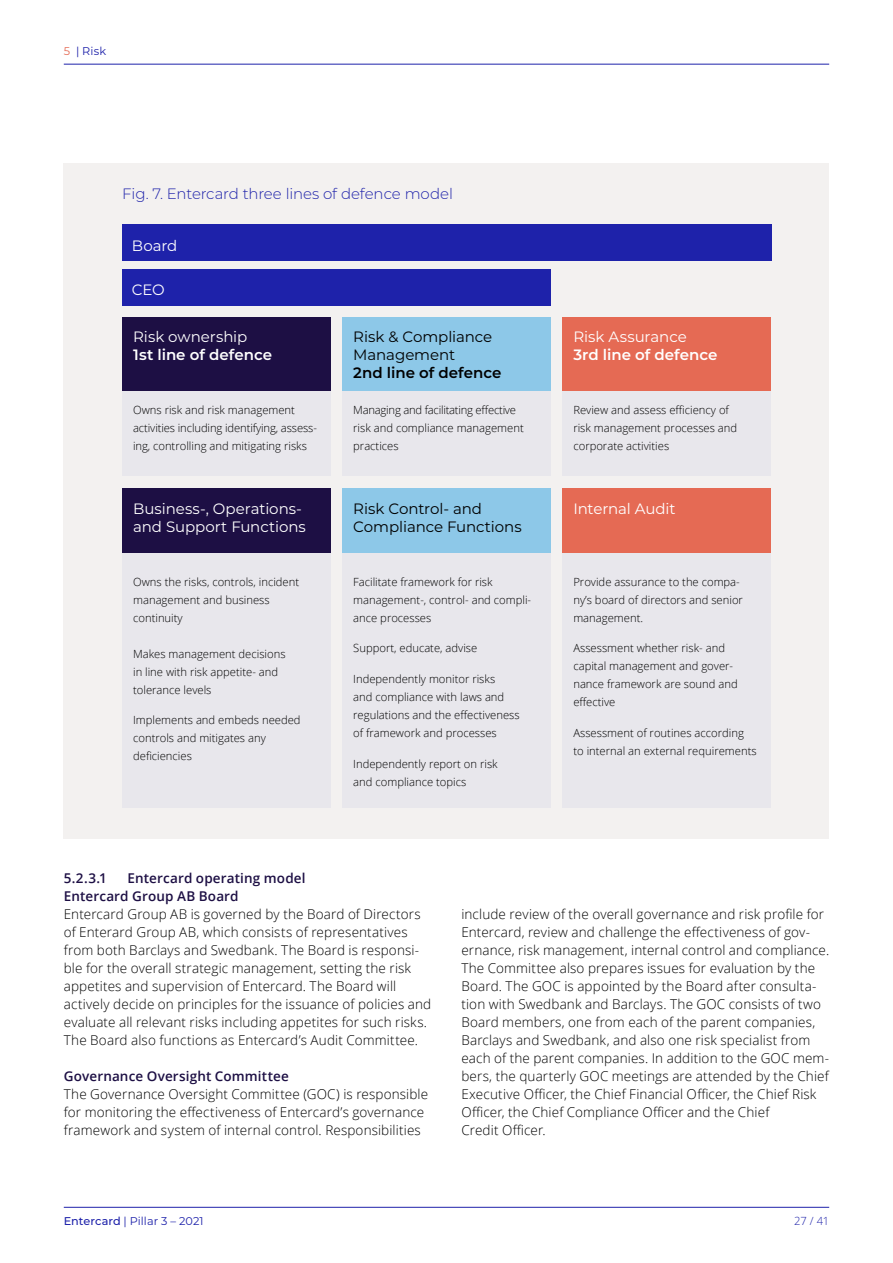
<style>
.page{position:relative;width:893px;height:1263px;background:#fff}
.page>*{position:absolute;margin:0;border:0;box-sizing:border-box;transform-origin:0 0}
.t1{font:15px/18px "Montserrat";color:#fff}
.t2{font:15px/18px "Montserrat";letter-spacing:-.005em;color:#000}
.t3{font:300 15px "Montserrat";letter-spacing:-.01em;color:#1e22aa}
.t4{font:600 15px "Montserrat";color:#fff}
.t5{font:600 15px "Montserrat";color:#000}
.t6{font:300 13.5px/18px "Open Sans";letter-spacing:.01em;color:#000}
.t7{font:600 13.5px/18px "Open Sans";letter-spacing:.01em;color:#1d0f44}
.t8{font:300 11.25px/18px "Open Sans";color:#000}
.t9{font:11.25px "Montserrat";letter-spacing:.005em;color:#1e22aa}
.t10{font:300 11.25px "Open Sans";color:#1e22aa}
.s1{color:#e56a54}
.s2{font-weight:500}
</style>
<div class="page">
<hr style="left:64px;top:1207px;width:765px;height:1px;background:#1e22aa">
<hr style="left:64px;top:64px;width:765px;height:1px;background:#1e22aa">
<div style="left:64px;top:163px;width:765px;height:675px;background:#f3f1f0"></div>
<div style="left:122px;top:225px;width:649px;height:36px;background:#1e22aa"></div>
<div style="left:122px;top:270px;width:429px;height:36px;background:#1e22aa"></div>
<div style="left:122px;top:317px;width:209px;height:79px;background:#1d0f44"></div>
<div style="left:342px;top:317px;width:209px;height:79px;background:#8dc8e8"></div>
<div style="left:562px;top:317px;width:209px;height:79px;background:#e56a54"></div>
<div style="left:122px;top:392px;width:209px;height:84px;background:#e8e7ec"></div>
<div style="left:122px;top:522px;width:209px;height:286px;background:#e8e7ec"></div>
<div style="left:342px;top:392px;width:209px;height:84px;background:#e8e7ec"></div>
<div style="left:342px;top:522px;width:209px;height:286px;background:#e8e7ec"></div>
<div style="left:562px;top:392px;width:209px;height:84px;background:#e8e7ec"></div>
<div style="left:562px;top:522px;width:209px;height:286px;background:#e8e7ec"></div>
<div style="left:122px;top:488px;width:209px;height:65px;background:#1d0f44"></div>
<div style="left:342px;top:488px;width:209px;height:65px;background:#8dc8e8"></div>
<div style="left:562px;top:488px;width:209px;height:65px;background:#e56a54"></div>
<p class="t9" style="left:64px;top:43px;width:44px"><span class="s1">5</span> | Risk</p>
<p class="t3" style="left:122px;top:184px;width:332px">Fig. 7. Entercard three lines of defence model</p>
<p class="t1" style="left:132px;top:236px;width:47px">Board</p>
<p class="t1" style="left:132px;top:280px;width:34px">CEO</p>
<p class="t1" style="left:133px;top:327px;width:116px">Risk ownership</p>
<p class="t4" style="left:133px;top:344px;width:140px">1st line of defence</p>
<p class="t2" style="left:353px;top:327px;width:141px">Risk &amp; Compliance<br>Management</p>
<p class="t5" style="left:353px;top:362px;width:150px">2nd line of defence</p>
<p class="t8" style="left:353px;top:401px;width:172px">Managing and facilitating effective risk and compliance management practices</p>
<p class="t8" style="left:133px;top:401px;width:185px">Owns risk and risk management activities including identifying, assess&shy;ing, controlling and mitigating risks</p>
<p class="t1" style="left:133px;top:499px;width:174px">Business-, Operations&shy;and Support Functions</p>
<p class="t8" style="left:133px;top:572px;width:168px">Owns the risks, controls, incident management and business continuity</p>
<p class="t8" style="left:133px;top:644px;width:154px">Makes management decisions in line with risk appetite- and tolerance levels</p>
<p class="t8" style="left:133px;top:711px;width:169px">Implements and embeds needed controls and mitigates any deficiencies</p>
<p class="t2" style="left:353px;top:499px;width:170px">Risk Control- and<br>Compliance Functions</p>
<p class="t8" style="left:353px;top:572px;width:179px">Facilitate framework for risk management-, control- and compli&shy;ance processes</p>
<p class="t8" style="left:353px;top:639px;width:126px">Support, educate, advise</p>
<p class="t8" style="left:353px;top:670px;width:168px">Independently monitor risks<br>and compliance with laws and regulations and the effectiveness of framework and processes</p>
<p class="t8" style="left:353px;top:754px;width:146px">Independently report on risk and compliance topics</p>
<p class="t1" style="left:573px;top:327px;width:115px">Risk Assurance</p>
<p class="t4" style="left:573px;top:344px;width:146px">3rd line of defence</p>
<p class="t8" style="left:573px;top:401px;width:165px">Review and assess efficiency of risk management processes and corporate activities</p>
<p class="t1" style="left:573px;top:499px;width:104px">Internal Audit</p>
<p class="t8" style="left:573px;top:572px;width:171px">Provide assurance to the compa&shy;ny’s board of directors and senior management.</p>
<p class="t8" style="left:573px;top:639px;width:166px">Assessment whether risk- and capital management and gover&shy;nance framework are sound and effective</p>
<p class="t8" style="left:573px;top:724px;width:185px">Assessment of routines according to internal an external requirements</p>
<p class="t7" style="left:64px;top:869px;width:243px;text-indent:64px">Entercard operating model<br>Entercard Group AB Board</p>
<p class="t6" style="left:64px;top:905px;width:369px">Entercard Group AB is governed by the Board of Directors of Enterard Group AB, which consists of representatives from both Barclays and Swedbank. The Board is responsi&shy;ble for the overall strategic management, setting the risk appetites and supervision of Entercard. The Board will actively decide on principles for the issuance of policies and evaluate all relevant risks including appetites for such risks.<br>The Board also functions as Entercard’s Audit Committee.</p>
<p class="t7" style="left:64px;top:1067px;width:227px">Governance Oversight Committee</p>
<p class="t6" style="left:64px;top:1085px;width:366px">The Governance Oversight Committee (GOC) is responsible for monitoring the effectiveness of Entercard’s governance framework and system of internal control. Responsibilities</p>
<p class="t7" style="left:64px;top:869px;width:45px">5.2.3.1</p>
<p class="t6" style="left:461px;top:905px;width:369px">include review of the overall governance and risk profile for Entercard, review and challenge the effectiveness of gov&shy;ernance, risk management, internal control and compliance.<br>The Committee also prepares issues for evaluation by the Board. The GOC is appointed by the Board after consulta&shy;tion with Swedbank and Barclays. The GOC consists of two Board members, one from each of the parent companies, Barclays and Swedbank, and also one risk specialist from each of the parent companies. In addition to the GOC mem&shy;bers, the quarterly GOC meetings are attended by the Chief Executive Officer, the Chief Financial Officer, the Chief Risk Officer, the Chief Compliance Officer and the Chief<br>Credit Officer.</p>
<p class="t9" style="left:64px;top:1213px;width:141px"><span class="s2">Entercard</span> | Pillar 3 – 2021</p>
<p class="t10" style="left:794px;top:1213px;width:36px">27 / 41</p>
</div>
